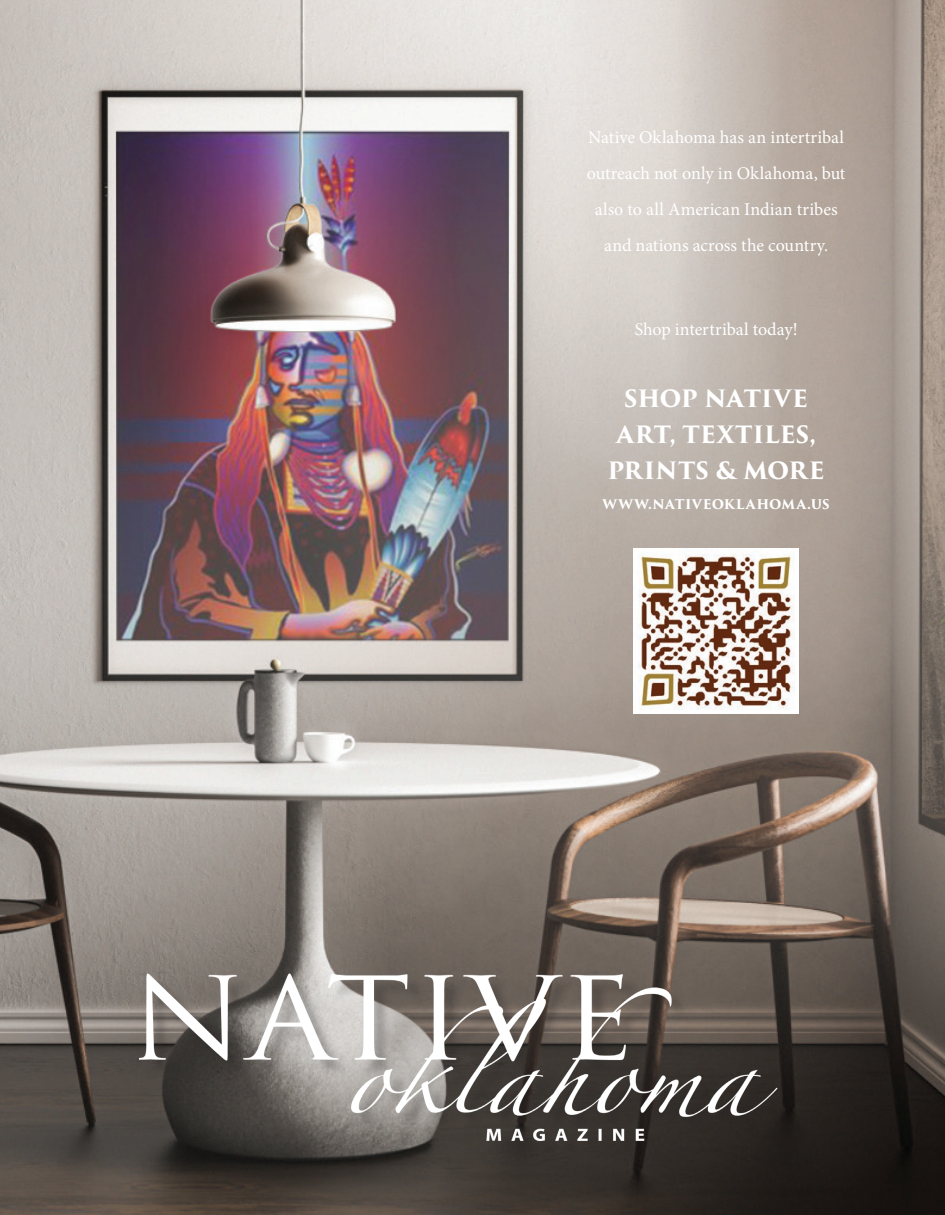
<style>
.page{position:relative;width:945px;height:1215px;background:#fff}
.page>*{position:absolute;margin:0;border:0;box-sizing:border-box;transform-origin:0 0}
.t1{font:700 23.25px/36px "Trajan Pro 3";letter-spacing:.015em;color:#fff;text-align:center}
.t2{font:18px/36px "Minion Pro";letter-spacing:-.005em;color:#fff;text-align:center}
.t3{font:700 13.05px "Trajan Pro 3";letter-spacing:.065em;color:#fff}
</style>
<div class="page">
<img style="left:0;top:0;width:945px;height:1215px">
<div style="left:142px;top:976px;width:653px;height:182px;background:#231f20;opacity:.3"></div>
<img style="left:139px;top:969px;width:641px;height:171px">
<img style="left:634px;top:549px;width:165px;height:165px">
<p class="t2" style="left:587px;top:119px;width:260px">Native Oklahoma has an intertribal outreach not only in Oklahoma, but also to all American Indian tribes and nations across the country.</p>
<p class="t2" style="left:635px;top:311px;width:164px">Shop intertribal today!</p>
<p class="t1" style="left:608px;top:381px;width:219px">SHOP NATIVE<br>ART, TEXTILES,<br>PRINTS &amp; MORE</p>
<p class="t3" style="left:603px;top:494px;width:229px">WWW.NATIVEOKLAHOMA.US</p>
</div>
